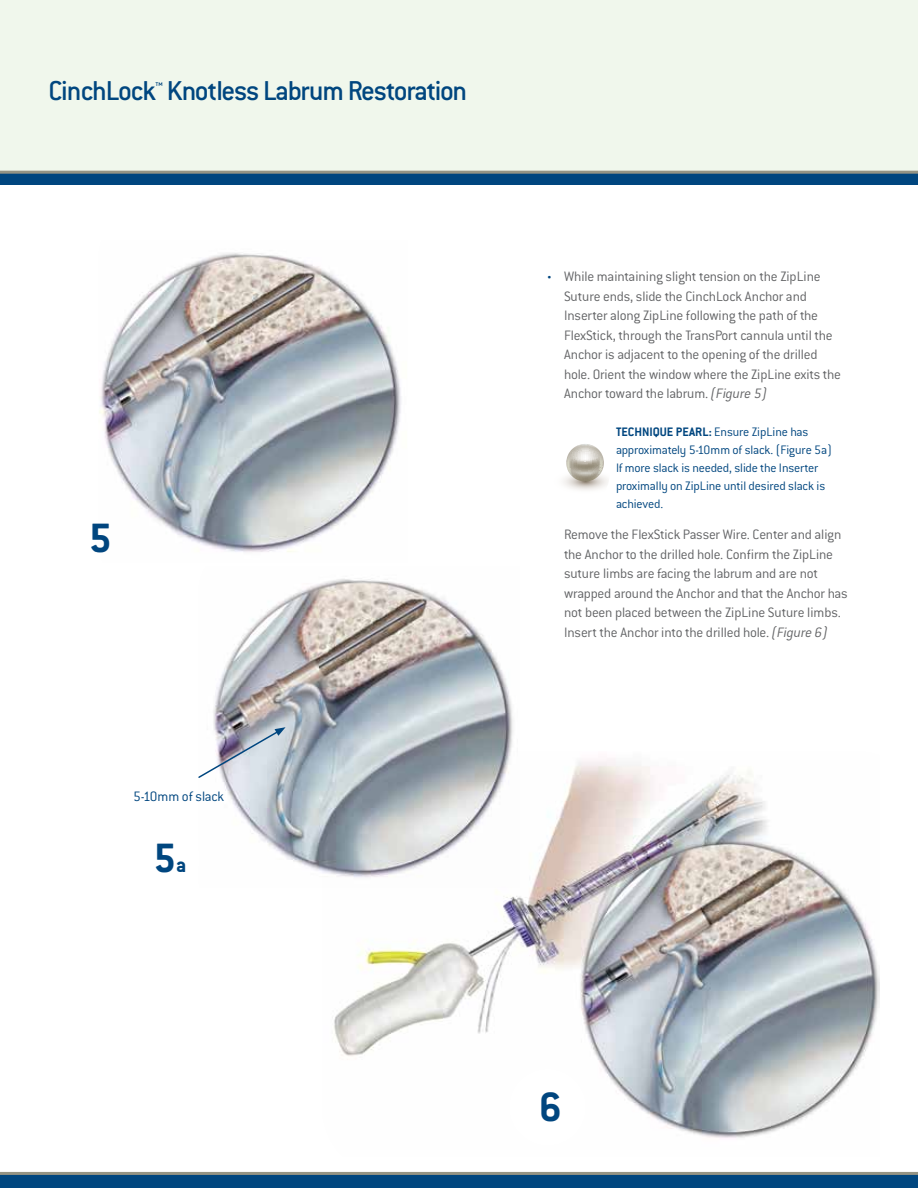
<style>
.page{position:relative;width:918px;height:1188px;background:#fff}
.page>*{position:absolute;margin:0;border:0;box-sizing:border-box;transform-origin:0 0}
.t1{font:700 45px "Conduit ITC";color:#00467f}
.t2{font:500 30px "Conduit ITC";letter-spacing:-.045em;color:#00467f}
.t3{font:300 15px/19.5px "Conduit ITC";letter-spacing:-.015em;color:#636466}
.t4{font:300 15px "Conduit ITC";letter-spacing:-.01em;color:#00467f}
.t5{font:300 13.5px/18px "Conduit ITC";letter-spacing:-.015em;color:#00467f}
.s1{font-size:22.5px}
.s2{font-size:9px;color:#00467f}
.s3{font-style:italic}
.s4{font-weight:700}
</style>
<div class="page">
<img style="left:213px;top:579px;width:300px;height:293px">
<svg style="left:198px;top:727px;width:88px;height:52px"></svg>
<img style="left:323px;top:751px;width:557px;height:387px">
<div style="left:509px;top:1069px;width:77px;height:77px;background:#fff;border-radius:50%"></div>
<div style="left:0;top:0;width:918px;height:181px;background:#f0f7ec"></div>
<div style="left:0;top:173px;width:918px;height:12px;background:#00467f"></div>
<hr style="left:0;top:171px;width:918px;height:3px;background:#959484">
<div style="left:0;top:1174px;width:918px;height:14px;background:#00467f"></div>
<hr style="left:0;top:1172px;width:918px;height:3px;background:#959484">
<img style="left:99px;top:253px;width:302px;height:299px">
<svg style="left:563px;top:444px;width:45px;height:46px"></svg>
<h2 class="t2" style="left:49px;top:74px;width:420px">CinchLock<sup>™</sup> Knotless Labrum Restoration</h2>
<h1 class="t1" style="left:89px;top:512px;width:24px">5</h1>
<p class="t4" style="left:133px;top:789px;width:92px">5-10mm of slack</p>
<h1 class="t1" style="left:153px;top:832px;width:35px">5<span class="s1">a</span></h1>
<p class="t3" style="left:564px;top:267px;width:278px;text-indent:-16px"><span class="s2">•</span> While maintaining slight tension on the ZipLine Suture ends, slide the CinchLock Anchor and Inserter along ZipLine following the path of the FlexStick, through the TransPort cannula until the Anchor is adjacent to the opening of the drilled hole. Orient the window where the ZipLine exits the Anchor toward the labrum. <span class="s3">(Figure 5)</span></p>
<p class="t5" style="left:616px;top:422px;width:217px"><span class="s4">TECHNIQUE PEARL:</span> Ensure ZipLine has approximately 5-10mm of slack. (Figure 5a)<br>If more slack is needed, slide the Inserter proximally on ZipLine until desired slack is achieved.</p>
<p class="t3" style="left:564px;top:525px;width:285px">Remove the FlexStick Passer Wire. Center and align the Anchor to the drilled hole. Confirm the ZipLine suture limbs are facing the labrum and are not wrapped around the Anchor and that the Anchor has not been placed between the ZipLine Suture limbs.<br>Insert the Anchor into the drilled hole. <span class="s3">(Figure 6)</span></p>
<h1 class="t1" style="left:539px;top:1081px;width:24px">6</h1>
</div>
